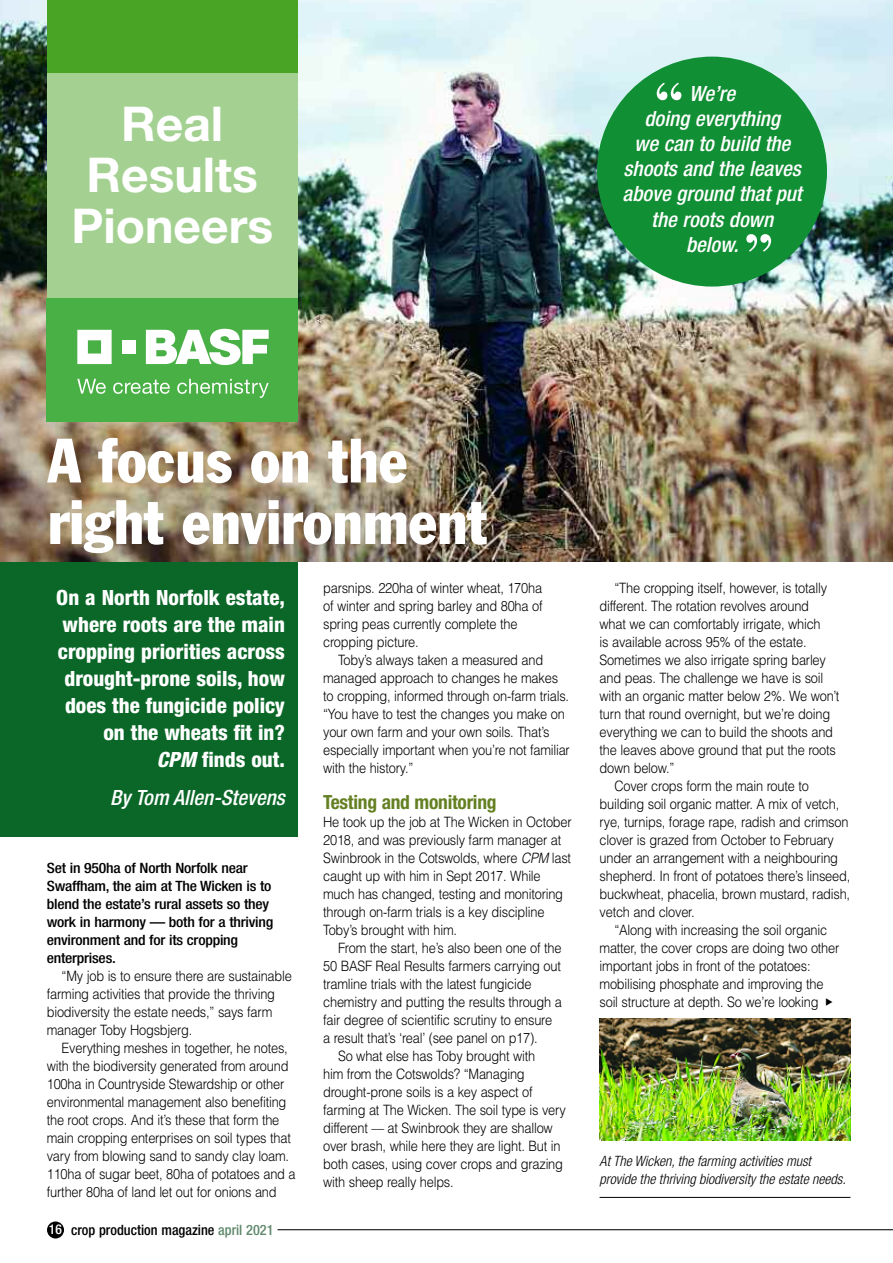
<style>
.page{position:relative;width:893px;height:1263px;background:#fff}
.page>*{position:absolute;margin:0;border:0;box-sizing:border-box;transform-origin:0 0}
.t1{font:condensed 61.5px/61.5px "Franklin Gothic";color:#fff}
.t2{font:700 54px "Bodoni BT";color:#fff}
.t3{font:700 48px/51px "Helvetica Neue";color:#fff;text-align:center}
.t4{font:800 condensed 21px/27px "Helvetica Neue";color:#fff;text-align:right}
.t5{font:italic 500 condensed 21px/25.2px "Helvetica Neue";color:#fff;text-align:center}
.t6{font:700 condensed 19.5px "Helvetica Neue";letter-spacing:-.015em;color:#648022}
.t7{font:300 14.25px/18px "Helvetica";letter-spacing:-.015em;color:#000;scale:.9 1}
.t8{font:500 condensed 14.25px/18px "Helvetica Neue";letter-spacing:-.015em;color:#000;scale:1.1 1}
.t9{font:italic 300 condensed 14.25px/18px "Helvetica Neue";color:#000}
.t10{font:500 condensed 14.25px "Helvetica Neue";letter-spacing:-.015em;color:#000}
.s1{font-style:italic}
.s2{font-size:13.5px;color:#fff}
.s3{color:#60896c}
</style>
<div class="page">
<div style="left:0;top:561px;width:298px;height:275px;background:#0a6727"></div>
<img style="left:0;top:0;width:893px;height:561px">
<hr style="left:600px;top:1197px;width:250px;height:1px;background:#000">
<img style="left:600px;top:1019px;width:250px;height:121px">
<div style="left:47px;top:56px;width:251px;height:242px;background:#a4d192"></div>
<div style="left:47px;top:298px;width:251px;height:124px;background:#49b045"></div>
<svg style="left:77px;top:330px;width:35px;height:34px"></svg>
<div style="left:122px;top:340px;width:13px;height:13px;background:#fff"></div>
<svg style="left:146px;top:329px;width:123px;height:36px"></svg>
<svg style="left:77px;top:379px;width:29px;height:15px"></svg>
<svg style="left:113px;top:380px;width:57px;height:14px"></svg>
<svg style="left:177px;top:379px;width:92px;height:19px"></svg>
<div style="left:47px;top:0;width:251px;height:72px;background:#49a325"></div>
<div style="left:597px;top:57px;width:230px;height:230px;background:#118f34;border-radius:50%"></div>
<div style="left:47px;top:1221px;width:17px;height:17px;background:#000;border-radius:50%"></div>
<hr style="left:278px;top:1229px;width:615px;height:1px;background:#000">
<h3 class="t3" style="left:71px;top:103px;width:203px">Real<br>Results<br>Pioneers</h3>
<h2 class="t2" style="left:653px;top:83px;width:32px">“</h2>
<h3 class="t5" style="left:623px;top:82px;width:181px">We’re<br>doing everything<br>we can to build the shoots and the leaves above ground that put the roots down below.</h3>
<h2 class="t2" style="left:743px;top:235px;width:32px">”</h2>
<h1 class="t1" style="left:48px;top:434px;width:441px">A focus on the right environment</h1>
<h3 class="t4" style="left:56px;top:586px;width:230px">On a North Norfolk estate, where roots are the main cropping priorities across drought-prone soils, how does the fungicide policy on the wheats fit in?<br><span class="s1">CPM</span> finds out.</h3>
<h3 class="t5" style="left:110px;top:787px;width:176px">By Tom Allen-Stevens</h3>
<p class="t8" style="left:47px;top:860px;width:208px">Set in 950ha of North Norfolk near<br>Swaffham, the aim at The Wicken is to blend the estate’s rural assets so they work in harmony –– both for a thriving environment and for its cropping enterprises.</p>
<p class="t7" style="left:47px;top:967px;width:274px;text-indent:15px">“My job is to ensure there are sustainable farming activities that provide the thriving biodiversity the estate needs,” says farm manager Toby Hogsbjerg.</p>
<p class="t7" style="left:47px;top:1039px;width:278px;text-indent:15px">Everything meshes in together, he notes, with the biodiversity generated from around 100ha in Countryside Stewardship or other environmental management also benefiting the root crops. And it’s these that form the main cropping enterprises on soil types that vary from blowing sand to sandy clay loam.<br>110ha of sugar beet, 80ha of potatoes and a further 80ha of land let out for onions and</p>
<p class="t10" style="left:49px;top:1225px;width:226px"><span class="s2">16</span> crop production magazine <span class="s3">april 2021</span></p>
<p class="t7" style="left:323px;top:579px;width:245px">parsnips. 220ha of winter wheat, 170ha of winter and spring barley and 80ha of spring peas currently complete the cropping picture.</p>
<p class="t7" style="left:323px;top:651px;width:276px;text-indent:15px">Toby’s always taken a measured and managed approach to changes he makes to cropping, informed through on-farm trials. “You have to test the changes you make on your own farm and your own soils. That’s especially important when you’re not familiar with the history.”</p>
<h3 class="t6" style="left:323px;top:795px;width:175px">Testing and monitoring</h3>
<p class="t7" style="left:323px;top:813px;width:278px">He took up the job at The Wicken in October 2018, and was previously farm manager at Swinbrook in the Cotswolds, where <span class="s1">CPM</span> last caught up with him in Sept 2017. While much has changed, testing and monitoring through on-farm trials is a key discipline Toby’s brought with him.</p>
<p class="t7" style="left:338px;top:939px;width:250px">From the start, he’s also been one of the</p>
<p class="t7" style="left:323px;top:957px;width:266px">50 BASF Real Results farmers carrying out</p>
<p class="t7" style="left:323px;top:975px;width:233px">tramline trials with the latest fungicide</p>
<p class="t7" style="left:323px;top:993px;width:267px">chemistry and putting the results through a</p>
<p class="t7" style="left:323px;top:1011px;width:256px">fair degree of scientific scrutiny to ensure</p>
<p class="t7" style="left:323px;top:1029px;width:240px">a result that’s ‘real’ (see panel on p17).</p>
<p class="t7" style="left:338px;top:1047px;width:221px">So what else has Toby brought with</p>
<p class="t7" style="left:323px;top:1065px;width:226px">him from the Cotswolds? “Managing</p>
<p class="t7" style="left:323px;top:1083px;width:234px">drought-prone soils is a key aspect of</p>
<p class="t7" style="left:323px;top:1101px;width:271px">farming at The Wicken. The soil type is very</p>
<p class="t7" style="left:323px;top:1119px;width:257px">different –– at Swinbrook they are shallow</p>
<p class="t7" style="left:323px;top:1137px;width:265px">over brash, while here they are light. But in</p>
<p class="t7" style="left:323px;top:1155px;width:268px">both cases, using cover crops and grazing</p>
<p class="t7" style="left:323px;top:1173px;width:147px">with sheep really helps.</p>
<p class="t7" style="left:614px;top:579px;width:238px">“The cropping itself, however, is totally</p>
<p class="t7" style="left:600px;top:597px;width:234px">different. The rotation revolves around</p>
<p class="t7" style="left:600px;top:615px;width:247px">what we can comfortably irrigate, which</p>
<p class="t7" style="left:600px;top:633px;width:231px">is available across 95% of the estate.</p>
<p class="t7" style="left:600px;top:651px;width:253px">Sometimes we also irrigate spring barley</p>
<p class="t7" style="left:600px;top:669px;width:250px">and peas. The challenge we have is soil</p>
<p class="t7" style="left:600px;top:687px;width:268px">with an organic matter below 2%. We won’t</p>
<p class="t7" style="left:600px;top:705px;width:258px">turn that round overnight, but we’re doing</p>
<p class="t7" style="left:600px;top:723px;width:261px">everything we can to build the shoots and</p>
<p class="t7" style="left:600px;top:741px;width:264px">the leaves above ground that put the roots</p>
<p class="t7" style="left:600px;top:759px;width:85px">down below.”</p>
<p class="t7" style="left:614px;top:777px;width:217px">Cover crops form the main route to</p>
<p class="t7" style="left:600px;top:795px;width:268px">building soil organic matter. A mix of vetch,</p>
<p class="t7" style="left:600px;top:813px;width:278px">rye, turnips, forage rape, radish and crimson</p>
<p class="t7" style="left:600px;top:831px;width:262px">clover is grazed from October to February</p>
<p class="t7" style="left:600px;top:849px;width:266px">under an arrangement with a neighbouring</p>
<p class="t7" style="left:600px;top:867px;width:280px">shepherd. In front of potatoes there’s linseed,</p>
<p class="t7" style="left:600px;top:885px;width:280px">buckwheat, phacelia, brown mustard, radish,</p>
<p class="t7" style="left:600px;top:903px;width:107px">vetch and clover.</p>
<p class="t7" style="left:614px;top:921px;width:238px">“Along with increasing the soil organic</p>
<p class="t7" style="left:600px;top:939px;width:268px">matter, the cover crops are doing two other</p>
<p class="t7" style="left:600px;top:957px;width:236px">important jobs in front of the potatoes:</p>
<p class="t7" style="left:600px;top:975px;width:250px">mobilising phosphate and improving the</p>
<p class="t7" style="left:600px;top:993px;width:245px">soil structure at depth. So we’re looking</p>
<p class="t9" style="left:600px;top:1153px;width:248px">At The Wicken, the farming activities must provide the thriving biodiversity the estate needs.</p>
</div>
